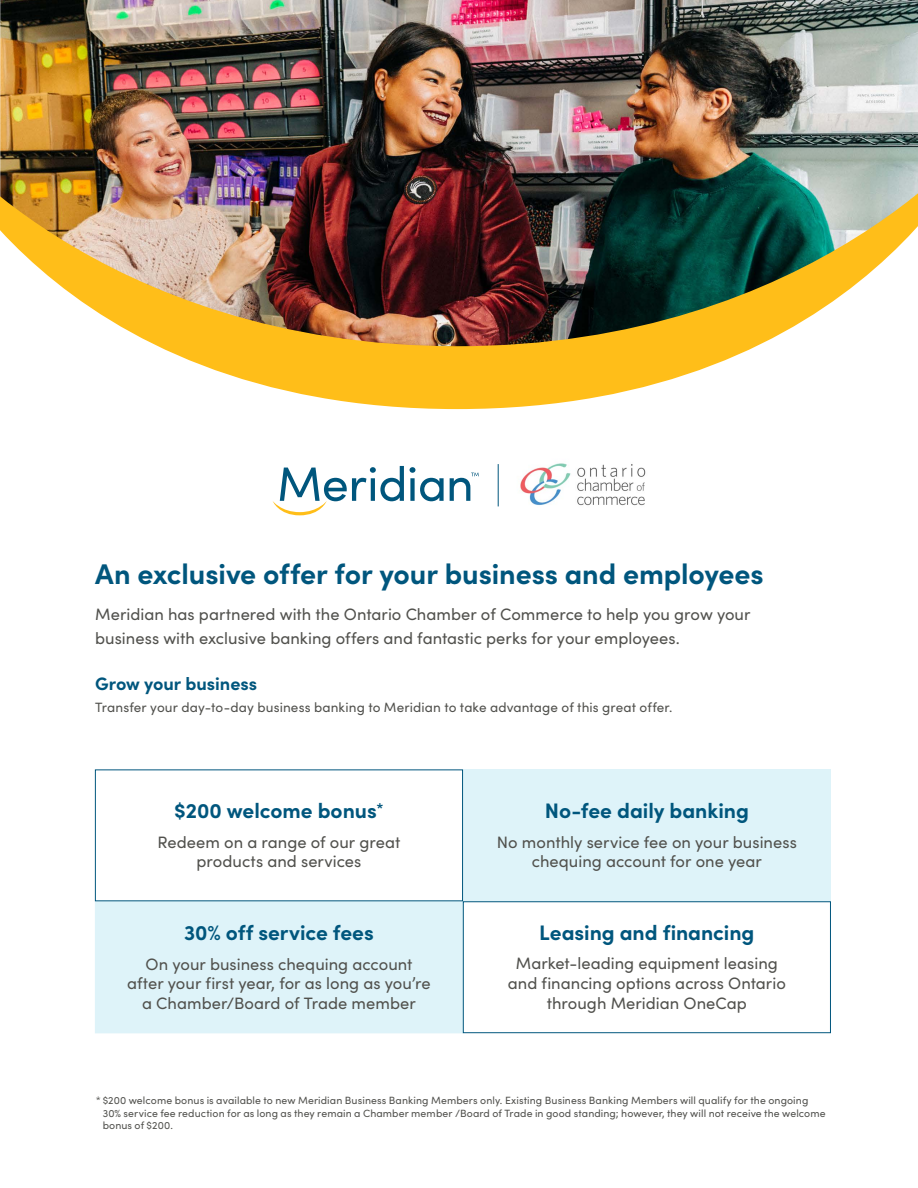
<style>
.page{position:relative;width:918px;height:1188px;background:#fff}
.page>*{position:absolute;margin:0;border:0;box-sizing:border-box;transform-origin:0 0}
.t1{font:700 28.5px "Sofia Pro";letter-spacing:-.005em;color:#00567d}
.t2{font:700 21px "Sofia Pro";color:#00567d}
.t3{font:700 18px "Sofia Pro";letter-spacing:-.005em;color:#00567d}
.t4{font:16.5px/19.8px "Sofia Pro";color:#51514d;text-align:center}
.t5{font:13.5px "Sofia Pro";letter-spacing:.01em;color:#51514d}
.t6{font:10.5px/12.6px "Sofia Pro";letter-spacing:.01em;color:#51514d}
</style>
<div class="page">
<img style="left:0;top:0;width:918px;height:190px">
<img style="left:0;top:190px;width:918px;height:219px">
<div style="left:95px;top:902px;width:368px;height:131px;background:#def3f9"></div>
<div style="left:95px;top:901px;width:368px;height:132px;border:1px solid #def3f9"></div>
<div style="left:463px;top:770px;width:367px;height:131px;background:#def3f9"></div>
<div style="left:463px;top:770px;width:368px;height:131px;border:1px solid #def3f9"></div>
<div style="left:463px;top:901px;width:368px;height:132px;border:1px solid #00567d"></div>
<hr style="left:498px;top:464px;width:1px;height:42px;background:#00567d">
<svg style="left:410px;top:467px;width:34px;height:34px"></svg>
<svg style="left:450px;top:473px;width:29px;height:28px"></svg>
<svg style="left:273px;top:466px;width:131px;height:49px"></svg>
<img style="left:520px;top:463px;width:126px;height:43px">
<h1 class="t1" style="left:95px;top:552px;width:670px">An exclusive offer for your business and employees</h1>
<p class="t4" style="left:95px;top:601px;width:657px;line-height:24px;text-align:left">Meridian has partnered with the Ontario Chamber of Commerce to help you grow your business with exclusive banking offers and fantastic perks for your employees.</p>
<p class="t3" style="left:95px;top:670px;width:164px">Grow your business</p>
<p class="t5" style="left:95px;top:698px;width:579px">Transfer your day-to-day business banking to Meridian to take advantage of this great offer.</p>
<p class="t2" style="left:174px;top:795px;width:211px">$200 welcome bonus<sup>*</sup></p>
<p class="t4" style="left:158px;top:831px;width:244px">Redeem on a range of our great products and services</p>
<p class="t2" style="left:184px;top:917px;width:191px">30% off service fees</p>
<p class="t4" style="left:127px;top:953px;width:305px">On your business chequing account after your first year, for as long as you’re a Chamber/Board of Trade member</p>
<p class="t2" style="left:545px;top:795px;width:206px">No-fee daily banking</p>
<p class="t4" style="left:497px;top:831px;width:302px">No monthly service fee on your business chequing account for one year</p>
<p class="t2" style="left:539px;top:917px;width:217px">Leasing and financing</p>
<p class="t4" style="left:508px;top:953px;width:280px">Market-leading equipment leasing and financing options across Ontario through Meridian OneCap</p>
<p class="t6" style="left:103px;top:1094px;width:724px;text-indent:-7px">* $200 welcome bonus is available to new Meridian Business Banking Members only. Existing Business Banking Members will qualify for the ongoing<br>30% service fee reduction for as long as they remain a Chamber member /Board of Trade in good standing; however, they will not receive the welcome bonus of $200.</p>
</div>
